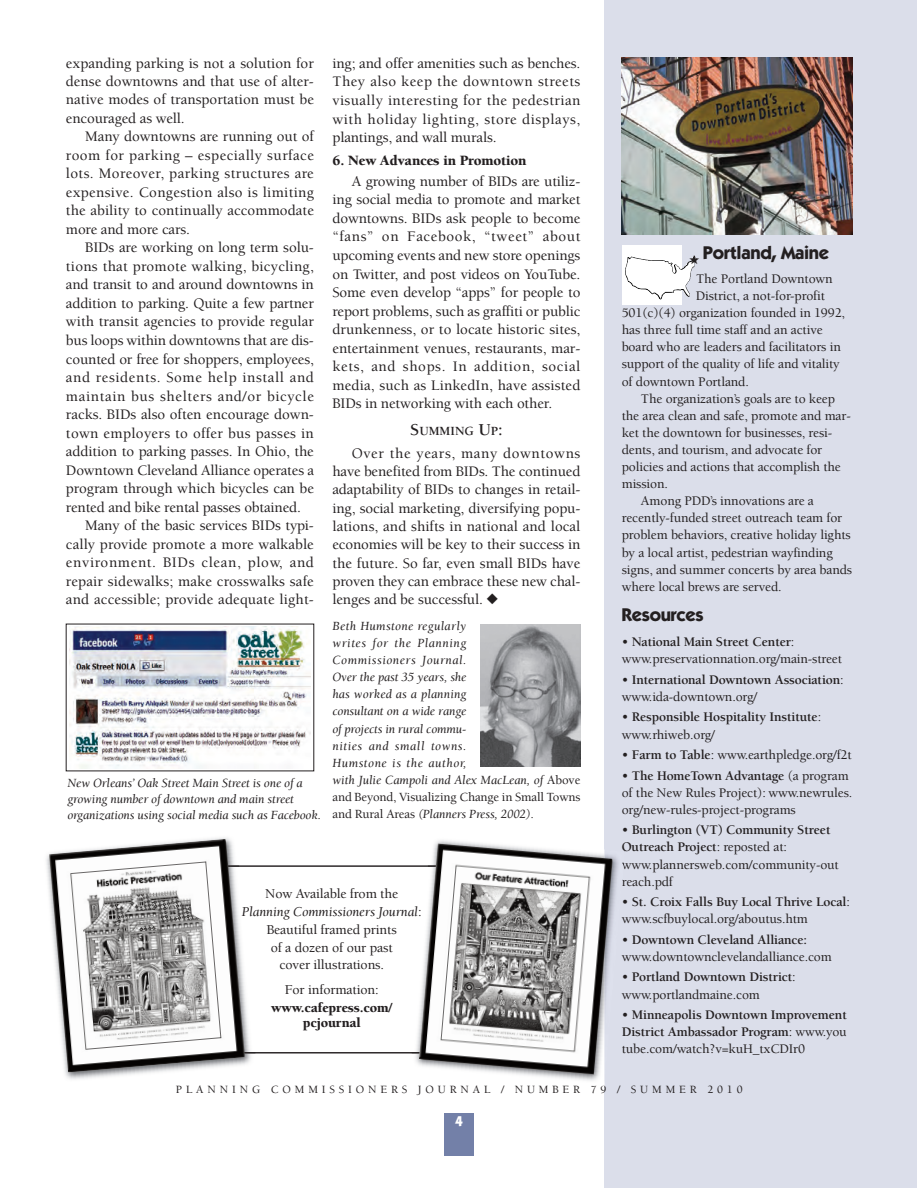
<style>
.page{position:relative;width:918px;height:1188px;background:#fff}
.page>*{position:absolute;margin:0;border:0;box-sizing:border-box;transform-origin:0 0}
.t1{font:700 18.6px "Itc Kabel";letter-spacing:-.015em;color:#231f20}
.t2{font:500 15px/18.6px "Berkeley";letter-spacing:-.005em;color:#231f20;text-align:justify}
.t3{font:500 15px "Berkeley";letter-spacing:.04em;color:#231f20}
.t4{font:500 15px "Berkeley";letter-spacing:.015em;color:#231f20}
.t5{font:500 15px "Berkeley";letter-spacing:.02em;color:#231f20}
.t6{font:900 14.55px "Berkeley";letter-spacing:-.01em;color:#231f20}
.t7{font:700 14.25px "Itc Kabel";color:#fff}
.t8{font:500 13.95px/17.9px "Berkeley";letter-spacing:-.01em;color:#231f20;text-align:center}
.t9{font:900 13.95px/15px "Berkeley";letter-spacing:-.01em;color:#231f20;text-align:center}
.t10{font:500 13.5px/17.1px "Berkeley";letter-spacing:-.01em;color:#231f20}
.t11{font:700 13.5px/17.1px "Berkeley";letter-spacing:-.01em;color:#231f20}
.t12{font:italic 12.9px/17.1px "Berkeley";letter-spacing:.01em;color:#231f20}
.t13{font:italic 12.9px/15.6px "Berkeley";letter-spacing:-.01em;color:#231f20}
.t14{font:700 12.9px "Berkeley";color:#231f20}
.t15{font:500 11.4px "Berkeley";letter-spacing:.335em;color:#231f20}
.s1{font-size:17.1px}
.s2{font-weight:500;font-style:normal}
.s3{font-weight:400;font-style:italic}
.s4{font-weight:700}
.s5{font-weight:500}
</style>
<div class="page">
<div style="left:605px;top:0;width:312px;height:1188px;background:#dbdeea"></div>
<div style="left:444px;top:1113px;width:30px;height:42px;background:#7380a8"></div>
<img style="left:481px;top:624px;width:99px;height:143px">
<div style="left:622px;top:245px;width:60px;height:60px;background:#fff"></div>
<img style="left:625px;top:256px;width:70px;height:44px">
<img style="left:622px;top:57px;width:231px;height:178px">
<img style="left:69px;top:627px;width:242px;height:141px">
<img style="left:46px;top:837px;width:211px;height:243px">
<img style="left:245px;top:866px;width:11px;height:187px">
<img style="left:49px;top:839px;width:196px;height:234px">
<img style="left:410px;top:834px;width:195px;height:253px">
<img style="left:613px;top:856px;width:5px;height:56px">
<img style="left:411px;top:866px;width:8px;height:187px">
<img style="left:419px;top:844px;width:194px;height:231px">
<svg style="left:690px;top:256px;width:8px;height:9px"></svg>
<p class="t2" style="left:66px;top:55px;width:249px">expanding parking is not a solution for dense downtowns and that use of alter&shy;native modes of transportation must be encouraged as well.</p>
<p class="t2" style="left:66px;top:129px;width:250px;text-indent:19px">Many downtowns are running out of room for parking – especially surface lots. Moreover, parking structures are expensive. Congestion also is limiting the ability to continually accommodate more and more cars.</p>
<p class="t2" style="left:85px;top:240px;width:230px">BIDs are working on long term solu-</p>
<p class="t4" style="left:66px;top:260px;width:249px">tions that promote walking, bicycling,</p>
<p class="t2" style="left:66px;top:277px;width:249px">and transit to and around downtowns in</p>
<p class="t2" style="left:66px;top:295px;width:250px">addition to parking. Quite a few partner</p>
<p class="t2" style="left:66px;top:314px;width:249px">with transit agencies to provide regular</p>
<p class="t2" style="left:66px;top:332px;width:249px">bus loops within downtowns that are dis-</p>
<p class="t2" style="left:66px;top:351px;width:249px">counted or free for shoppers, employees,</p>
<p class="t3" style="left:66px;top:371px;width:249px">and residents. Some help install and</p>
<p class="t3" style="left:66px;top:390px;width:249px">maintain bus shelters and/or bicycle</p>
<p class="t2" style="left:66px;top:406px;width:249px">racks. BIDs also often encourage down-</p>
<p class="t5" style="left:66px;top:427px;width:249px">town employers to offer bus passes in</p>
<p class="t2" style="left:66px;top:443px;width:249px">addition to parking passes. In Ohio, the</p>
<p class="t2" style="left:66px;top:462px;width:249px">Downtown Cleveland Alliance operates a</p>
<p class="t2" style="left:66px;top:481px;width:249px">program through which bicycles can be</p>
<p class="t2" style="left:66px;top:499px;width:237px">rented and bike rental passes obtained.</p>
<p class="t2" style="left:85px;top:518px;width:230px">Many of the basic services BIDs typi-</p>
<p class="t2" style="left:66px;top:536px;width:249px">cally provide promote a more walkable</p>
<p class="t3" style="left:66px;top:557px;width:249px">environment. BIDs clean, plow, and</p>
<p class="t2" style="left:66px;top:573px;width:249px">repair sidewalks; make crosswalks safe</p>
<p class="t2" style="left:66px;top:592px;width:249px">and accessible; provide adequate light-</p>
<p class="t13" style="left:67px;top:777px;width:255px">New Orleans’ Oak Street Main Street is one of a growing number of downtown and main street organizations using social media such as Facebook.</p>
<p class="t2" style="left:332px;top:55px;width:249px">ing; and offer amenities such as benches.<br>They also keep the downtown streets visually interesting for the pedestrian with holiday lighting, store displays, plantings, and wall murals.</p>
<p class="t6" style="left:332px;top:154px;width:196px">6. New Advances in Promotion</p>
<p class="t2" style="left:332px;top:173px;width:250px;text-indent:19px">A growing number of BIDs are utiliz&shy;ing social media to promote and market downtowns. BIDs ask people to become “fans” on Facebook, “tweet” about upcoming events and new store openings on Twitter, and post videos on YouTube.<br>Some even develop “apps” for people to report problems, such as graffiti or public drunkenness, or to locate historic sites, entertainment venues, restaurants, mar&shy;kets, and shops. In addition, social media, such as LinkedIn, have assisted BIDs in networking with each other.</p>
<p class="t14" style="left:410px;top:426px;width:94px"><span class="s1">S</span>UMMING <span class="s1">U</span>P<span class="s1">:</span></p>
<p class="t2" style="left:332px;top:445px;width:249px;text-indent:19px">Over the years, many downtowns have benefited from BIDs. The continued adaptability of BIDs to changes in retail&shy;ing, social marketing, diversifying popu&shy;lations, and shifts in national and local economies will be key to their success in the future. So far, even small BIDs have proven they can embrace these new chal&shy;lenges and be successful. ◆</p>
<p class="t12" style="left:332px;top:619px;width:249px">Beth Humstone regularly<br>writes for the Planning<br>Commissioners Journal.<br>Over the past 35 years, she<br>has worked as a planning<br>consultant on a wide range<br>of projects in rural commu-<br>nities and small towns.<br>Humstone is the author,<br>with Julie Campoli and Alex MacLean, of <span class="s2">Above and Beyond, Visualizing Change in Small Towns and Rural Areas</span> (Planners Press, 2002).</p>
<p class="t8" style="left:242px;top:886px;width:181px">Now Available from the<br><span class="s3">Planning Commissioners Journal</span>:<br>Beautiful framed prints<br>of a dozen of our past<br>cover illustrations.</p>
<p class="t8" style="left:285px;top:982px;width:96px">For information:</p>
<p class="t9" style="left:271px;top:1001px;width:123px">www.cafepress.com/ pcjournal</p>
<p class="t1" style="left:703px;top:245px;width:128px">Portland, Maine</p>
<p class="t10" style="left:696px;top:271px;width:138px">The Portland Downtown</p>
<p class="t10" style="left:696px;top:288px;width:131px">District, a not-for-profit</p>
<p class="t10" style="left:622px;top:306px;width:225px">501(c)(4) organization founded in 1992,</p>
<p class="t10" style="left:622px;top:323px;width:202px">has three full time staff and an active</p>
<p class="t10" style="left:622px;top:340px;width:221px">board who are leaders and facilitators in</p>
<p class="t10" style="left:622px;top:357px;width:220px">support of the quality of life and vitality</p>
<p class="t10" style="left:622px;top:374px;width:129px">of downtown Portland.</p>
<p class="t10" style="left:641px;top:391px;width:196px">The organization’s goals are to keep</p>
<p class="t10" style="left:622px;top:408px;width:231px">the area clean and safe, promote and mar-</p>
<p class="t10" style="left:622px;top:425px;width:212px">ket the downtown for businesses, resi-</p>
<p class="t10" style="left:622px;top:442px;width:202px">dents, and tourism, and advocate for</p>
<p class="t10" style="left:622px;top:459px;width:221px">policies and actions that accomplish the</p>
<p class="t10" style="left:622px;top:477px;width:48px">mission.</p>
<p class="t10" style="left:641px;top:494px;width:175px">Among PDD’s innovations are a</p>
<p class="t10" style="left:622px;top:511px;width:222px">recently-funded street outreach team for</p>
<p class="t10" style="left:622px;top:528px;width:231px">problem behaviors, creative holiday lights</p>
<p class="t10" style="left:622px;top:545px;width:213px">by a local artist, pedestrian wayfinding</p>
<p class="t10" style="left:622px;top:562px;width:232px">signs, and summer concerts by area bands</p>
<p class="t10" style="left:622px;top:579px;width:161px">where local brews are served.</p>
<p class="t1" style="left:622px;top:607px;width:83px">Resources</p>
<p class="t10" style="left:622px;top:635px;width:222px">• <span class="s4">National Main Street Center</span>: www.preservationnation.org/main-street</p>
<p class="t11" style="left:622px;top:672px;width:223px"><span class="s5">•</span> International Downtown Association<span class="s5">: www.ida-downtown.org/</span></p>
<p class="t11" style="left:622px;top:710px;width:201px"><span class="s5">•</span> Responsible Hospitality Institute<span class="s5">: www.rhiweb.org/</span></p>
<p class="t10" style="left:622px;top:748px;width:231px">• <span class="s4">Farm to Table</span>: www.earthpledge.org/f2t</p>
<p class="t10" style="left:622px;top:768px;width:232px">• <span class="s4">The HomeTown Advantage</span> (a program of the New Rules Project): www.newrules. org/new-rules-project-programs</p>
<p class="t10" style="left:622px;top:823px;width:219px">• <span class="s4">Burlington (VT) Community Street<br>Outreach Project</span>: reposted at: www.plannersweb.com/community-out reach.pdf</p>
<p class="t10" style="left:622px;top:895px;width:230px">• <span class="s4">St. Croix Falls Buy Local Thrive Local</span>: www.scfbuylocal.org/aboutus.htm</p>
<p class="t10" style="left:622px;top:932px;width:212px">• <span class="s4">Downtown Cleveland Alliance: </span>www.downtownclevelandalliance.com</p>
<p class="t11" style="left:622px;top:970px;width:175px"><span class="s5">•</span> Portland Downtown District<span class="s5">: www.portlandmaine.com</span></p>
<p class="t11" style="left:622px;top:1007px;width:227px;text-align:justify"><span class="s5">•</span> Minneapolis Downtown Improvement District Ambassador Program<span class="s5">: www.you tube.com/watch?v=kuH_txCDIr0</span></p>
<p class="t15" style="left:176px;top:1085px;width:568px">PLANNING COMMISSIONERS JOURNAL / NUMBER 79 / SUMMER 2010</p>
<p class="t7" style="left:455px;top:1116px;width:9px">4</p>
</div>
